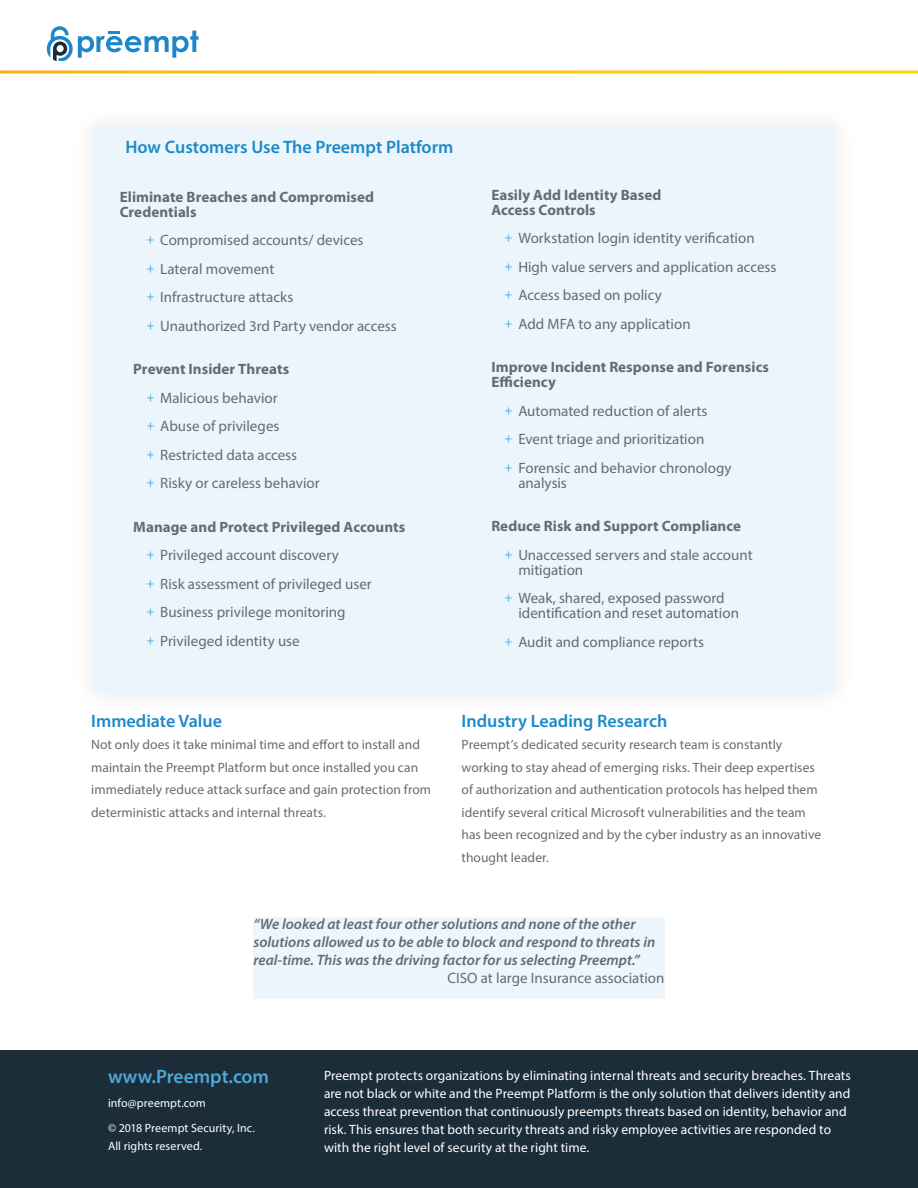
<style>
.page{position:relative;width:918px;height:1188px;background:#fff}
.page>*{position:absolute;margin:0;border:0;box-sizing:border-box;transform-origin:0 0}
.URL{font:600 19.5px "Myriad Pro";color:#4fa8d5}
.t1{font:600 18px "Myriad Pro";color:#1b8aca}
.t2{font:15px/15px "Myriad Pro";color:#646c72}
.Bullets{font:700 15px/15px "Myriad Pro";letter-spacing:.005em;color:#646c72}
.t3{font:italic 600 15px/18px "Myriad Pro";color:#646c72}
.t4{font:13.5px/22.5px "Myriad Pro";letter-spacing:.005em;color:#646c73}
.Boilerplate_Text{font:13.5px/18px "Myriad Pro";letter-spacing:.005em;color:#fff}
.Boilerplate_Text-2{font:12px/18px "Myriad Pro";letter-spacing:.01em;color:#fff}
.s1{font-family:"Proxima Nova";color:#4fa8d5}
</style>
<div class="page">
<svg style="left:0;top:70px;width:918px;height:4px;background:#fcd24a"></svg>
<svg style="left:47px;top:26px;width:152px;height:34px"></svg>
<div style="left:0;top:1051px;width:918px;height:137px;background:#1a2d39"></div>
<div style="left:70px;top:103px;width:789px;height:613px;background:#fbfbfb"></div>
<div style="left:93px;top:126px;width:743px;height:567px;background:#ebf5fb"></div>
<div style="left:253px;top:917px;width:412px;height:82px;background:#eef6fb"></div>
<h3 class="t1" style="left:126px;top:136px;width:329px">How Customers Use The Preempt Platform</h3>
<h3 class="Bullets" style="left:120px;top:189px;width:256px">Eliminate Breaches and Compromised<br>Credentials</h3>
<p class="t2" style="left:147px;top:232px;width:218px"><span class="s1">+</span> Compromised accounts/ devices</p>
<p class="t2" style="left:147px;top:261px;width:129px"><span class="s1">+</span> Lateral movement</p>
<p class="t2" style="left:147px;top:289px;width:148px"><span class="s1">+</span> Infrastructure attacks</p>
<p class="t2" style="left:147px;top:318px;width:251px"><span class="s1">+</span> Unauthorized 3rd Party vendor access</p>
<p class="Bullets" style="left:133px;top:361px;width:158px">Prevent Insider Threats</p>
<p class="t2" style="left:147px;top:390px;width:133px"><span class="s1">+</span> Malicious behavior</p>
<p class="t2" style="left:147px;top:418px;width:134px"><span class="s1">+</span> Abuse of privileges</p>
<p class="t2" style="left:147px;top:447px;width:152px"><span class="s1">+</span> Restricted data access</p>
<p class="t2" style="left:147px;top:475px;width:175px"><span class="s1">+</span> Risky or careless behavior</p>
<p class="Bullets" style="left:133px;top:519px;width:274px">Manage and Protect Privileged Accounts</p>
<p class="t2" style="left:147px;top:547px;width:194px"><span class="s1">+</span> Privileged account discovery</p>
<p class="t2" style="left:147px;top:576px;width:227px"><span class="s1">+</span> Risk assessment of privileged user</p>
<p class="t2" style="left:147px;top:604px;width:200px"><span class="s1">+</span> Business privilege monitoring</p>
<p class="t2" style="left:147px;top:633px;width:155px"><span class="s1">+</span> Privileged identity use</p>
<p class="Bullets" style="left:491px;top:187px;width:172px">Easily Add Identity Based<br>Access Controls</p>
<p class="t2" style="left:505px;top:231px;width:251px"><span class="s1">+</span> Workstation login identity verification</p>
<p class="t2" style="left:505px;top:259px;width:273px"><span class="s1">+</span> High value servers and application access</p>
<p class="t2" style="left:505px;top:288px;width:159px"><span class="s1">+</span> Access based on policy</p>
<p class="t2" style="left:505px;top:316px;width:187px"><span class="s1">+</span> Add MFA to any application</p>
<p class="Bullets" style="left:491px;top:359px;width:279px">Improve Incident Response and Forensics<br>Efficiency</p>
<p class="t2" style="left:505px;top:403px;width:204px"><span class="s1">+</span> Automated reduction of alerts</p>
<p class="t2" style="left:505px;top:432px;width:201px"><span class="s1">+</span> Event triage and prioritization</p>
<p class="t2" style="left:518px;top:460px;width:215px;text-indent:-14px"><span class="s1">+</span> Forensic and behavior chronology analysis</p>
<p class="Bullets" style="left:491px;top:518px;width:251px">Reduce Risk and Support Compliance</p>
<p class="t2" style="left:518px;top:547px;width:236px;text-indent:-14px"><span class="s1">+</span> Unaccessed servers and stale account mitigation</p>
<p class="t2" style="left:518px;top:591px;width:222px;text-indent:-14px"><span class="s1">+</span> Weak, shared, exposed password identification and reset automation</p>
<p class="t2" style="left:505px;top:634px;width:201px"><span class="s1">+</span> Audit and compliance reports</p>
<h3 class="t1" style="left:91px;top:709px;width:132px">Immediate Value</h3>
<h3 class="t4" style="left:91px;top:733px;width:342px">Not only does it take minimal time and effort to install and maintain the Preempt Platform but once installed you can immediately reduce attack surface and gain protection from deterministic attacks and internal threats.</h3>
<h3 class="t1" style="left:462px;top:709px;width:207px">Industry Leading Research</h3>
<h3 class="t4" style="left:462px;top:733px;width:361px">Preempt’s dedicated security research team is constantly working to stay ahead of emerging risks. Their deep expertises of authorization and authentication protocols has helped them identify several critical Microsoft vulnerabilities and the team has been recognized and by the cyber industry as an innovative thought leader.</h3>
<p class="t3" style="left:253px;top:914px;width:403px">“We looked at least four other solutions and none of the other solutions allowed us to be able to block and respond to threats in real-time. This was the driving factor for us selecting Preempt.”</p>
<p class="t2" style="left:448px;top:970px;width:218px">CISO at large Insurance association</p>
<p class="URL" style="left:108px;top:1064px;width:163px">www.Preempt.com</p>
<p class="Boilerplate_Text-2" style="left:108px;top:1094px;width:99px">info@preempt.com</p>
<p class="Boilerplate_Text-2" style="left:108px;top:1119px;width:148px">© 2018 Preempt Security, Inc.<br>All rights reserved.</p>
<p class="Boilerplate_Text" style="left:324px;top:1066px;width:528px">Preempt protects organizations by eliminating internal threats and security breaches. Threats are not black or white and the Preempt Platform is the only solution that delivers identity and access threat prevention that continuously preempts threats based on identity, behavior and risk. This ensures that both security threats and risky employee activities are responded to with the right level of security at the right time.</p>
</div>
